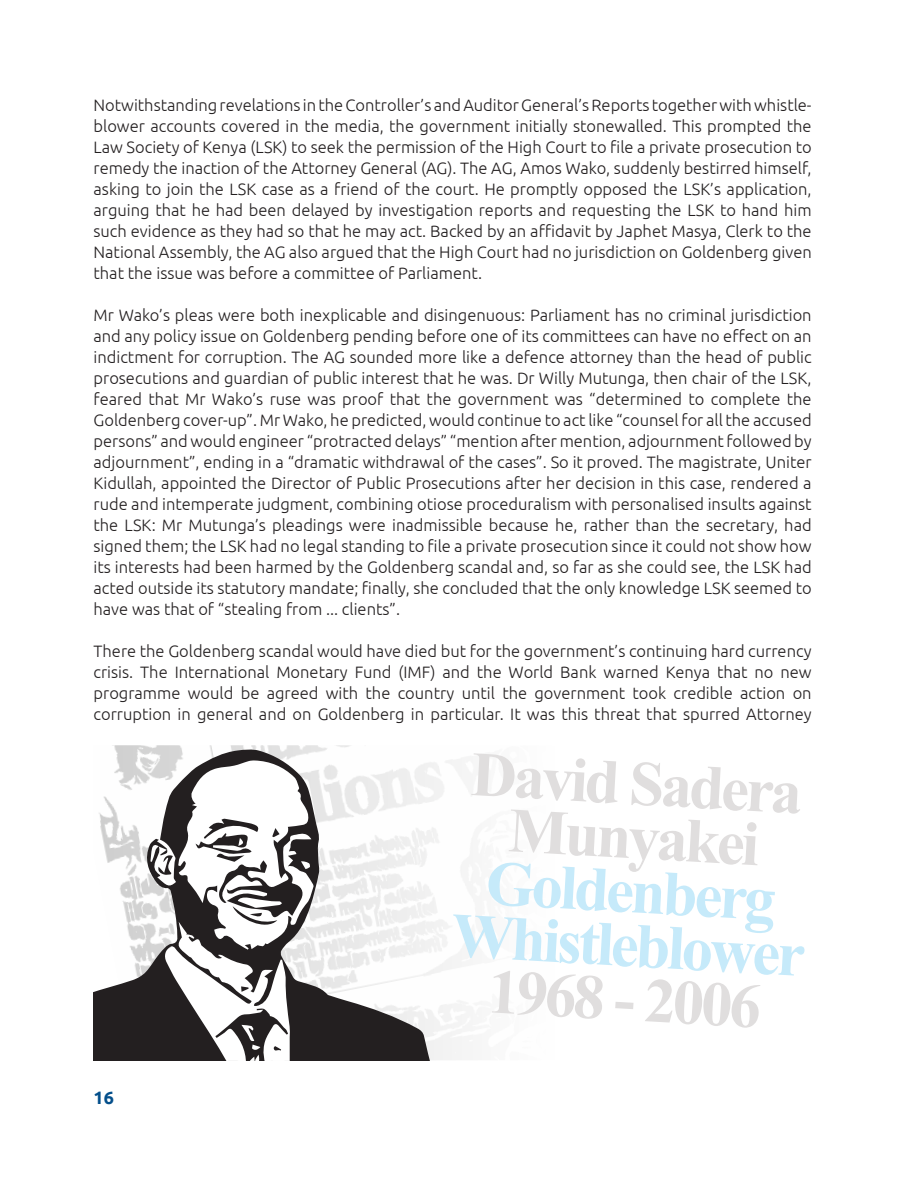
<style>
.page{position:relative;width:918px;height:1188px;background:#fff}
.page>*{position:absolute;margin:0;border:0;box-sizing:border-box;transform-origin:0 0}
.t1{font:700 63px/54px "Times New Roman";color:#e0dede;text-align:center}
.t2{font:700 63px/54px "Times New Roman";color:#c6eafa;text-align:center}
.t3{font:700 18px "Ubuntu";color:#044f8b}
.t4{font:300 16.5px/21px "Ubuntu";color:#231f20;text-align:justify}
</style>
<div class="page">
<img style="left:112px;top:745px;width:350px;height:315px">
<svg style="left:94px;top:750px;width:345px;height:310px"></svg>
<svg style="left:157px;top:854px;width:16px;height:21px"></svg>
<svg style="left:196px;top:819px;width:63px;height:43px"></svg>
<svg style="left:272px;top:828px;width:8px;height:9px"></svg>
<svg style="left:233px;top:906px;width:44px;height:26px"></svg>
<svg style="left:241px;top:986px;width:8px;height:6px"></svg>
<svg style="left:274px;top:1046px;width:7px;height:7px"></svg>
<p class="t4" style="left:94px;top:94px;width:720px">Notwithstanding revelations in the Controller’s and Auditor General’s Reports together with whistle&shy;blower accounts covered in the media, the government initially stonewalled. This prompted the Law Society of Kenya (LSK) to seek the permission of the High Court to file a private prosecution to remedy the inaction of the Attorney General (AG). The AG, Amos Wako, suddenly bestirred himself, asking to join the LSK case as a friend of the court. He promptly opposed the LSK’s application, arguing that he had been delayed by investigation reports and requesting the LSK to hand him such evidence as they had so that he may act. Backed by an affidavit by Japhet Masya, Clerk to the National Assembly, the AG also argued that the High Court had no jurisdiction on Goldenberg given that the issue was before a committee of Parliament.</p>
<p class="t4" style="left:94px;top:304px;width:720px">Mr Wako’s pleas were both inexplicable and disingenuous: Parliament has no criminal jurisdiction and any policy issue on Goldenberg pending before one of its committees can have no effect on an indictment for corruption. The AG sounded more like a defence attorney than the head of public prosecutions and guardian of public interest that he was. Dr Willy Mutunga, then chair of the LSK, feared that Mr Wako’s ruse was proof that the government was “determined to complete the Goldenberg cover-up”. Mr Wako, he predicted, would continue to act like “counsel for all the accused persons” and would engineer “protracted delays” “mention after mention, adjournment followed by adjournment”, ending in a “dramatic withdrawal of the cases”. So it proved. The magistrate, Uniter Kidullah, appointed the Director of Public Prosecutions after her decision in this case, rendered a rude and intemperate judgment, combining otiose proceduralism with personalised insults against the LSK: Mr Mutunga’s pleadings were inadmissible because he, rather than the secretary, had signed them; the LSK had no legal standing to file a private prosecution since it could not show how its interests had been harmed by the Goldenberg scandal and, so far as she could see, the LSK had acted outside its statutory mandate; finally, she concluded that the only knowledge LSK seemed to have was that of “stealing from ... clients”.</p>
<p class="t4" style="left:94px;top:640px;width:720px">There the Goldenberg scandal would have died but for the government’s continuing hard currency crisis. The International Monetary Fund (IMF) and the World Bank warned Kenya that no new programme would be agreed with the country until the government took credible action on corruption in general and on Goldenberg in particular. It was this threat that spurred Attorney</p>
<h1 class="t1" style="left:473px;top:746px;width:333px;rotate:3deg">David Sadera<br>Munyakei</h1>
<h1 class="t2" style="left:456px;top:853px;width:356px;rotate:3deg">Goldenberg<br>Whistleblower</h1>
<h1 class="t1" style="left:490px;top:963px;width:274px;rotate:3deg">1968 - 2006</h1>
<p class="t3" style="left:94px;top:1087px;width:22px">16</p>
</div>
